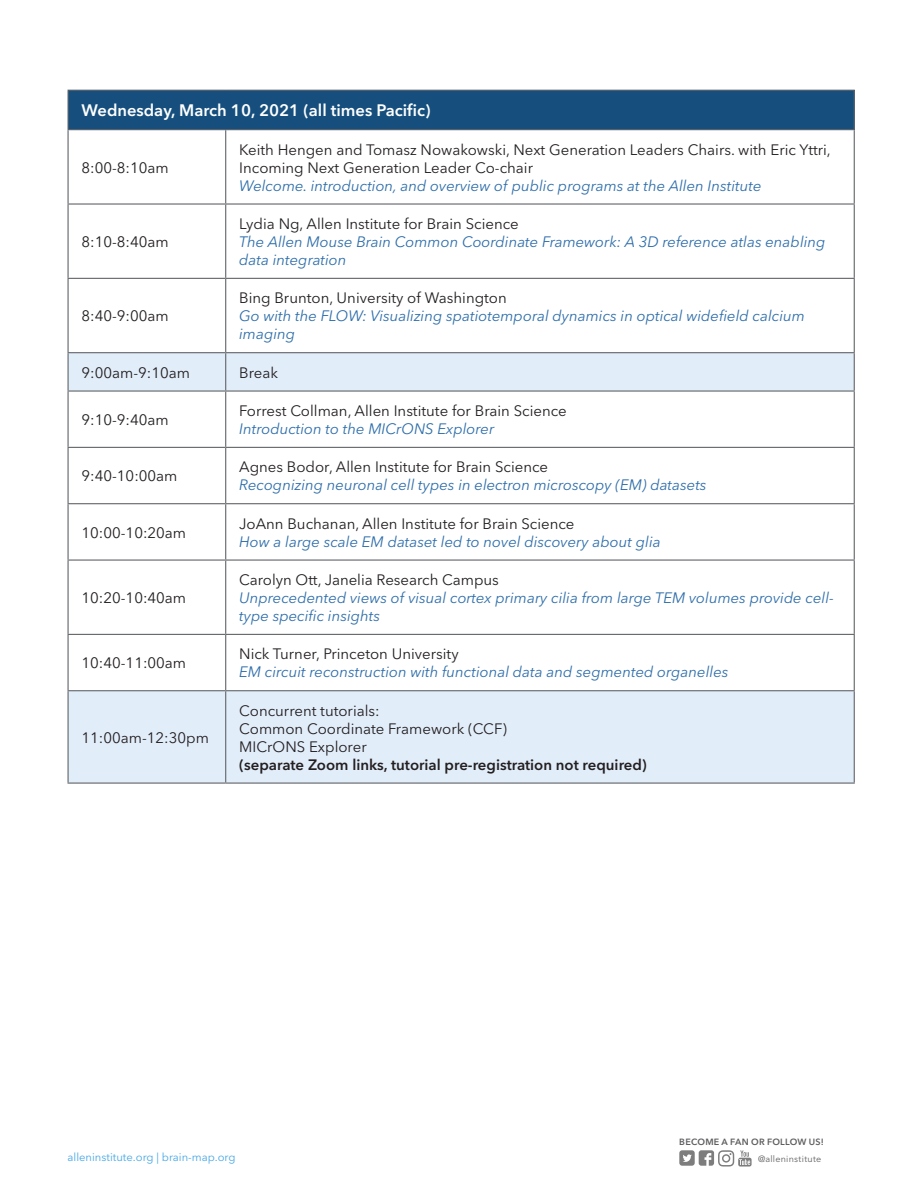
<style>
.page{position:relative;width:918px;height:1188px;background:#fff}
.page>*{position:absolute;margin:0;border:0;box-sizing:border-box;transform-origin:0 0}
.Time{font:600 16.5px "Avenir Next LT Pro";color:#fff}
.Titles{font:italic 15px/18px "Avenir Next LT Pro";color:#2e6eaa}
.Time-2{font:15px/18px "Avenir Next LT Pro";color:#231f20}
.t1{font:600 15px/18px "Avenir Next LT Pro";color:#231f20}
.t2{font:11.25px "Avenir Next LT Pro";color:#47a8e6}
.t3{font:600 9px "Avenir Next LT Pro";letter-spacing:.025em;color:#5f5f62}
.t4{font:9px "Avenir Next LT Pro";letter-spacing:.025em;color:#5f5f62}
.s1{font-style:normal;color:#231f20}
.s2{font-weight:400}
</style>
<div class="page">
<svg style="left:679px;top:1150px;width:73px;height:17px"></svg>
<div style="left:68px;top:90px;width:786px;height:40px;background:#164f7e"></div>
<svg style="left:69px;top:353px;width:785px;height:430px"></svg>
<hr style="left:68px;top:90px;width:158px;height:1px;background:#63656a">
<hr style="left:68px;top:91px;width:1px;height:38px;background:#63656a">
<hr style="left:226px;top:90px;width:629px;height:1px;background:#63656a">
<hr style="left:854px;top:91px;width:1px;height:38px;background:#63656a">
<hr style="left:68px;top:129px;width:158px;height:1px;background:#63656a">
<hr style="left:68px;top:130px;width:1px;height:73px;background:#63656a">
<hr style="left:226px;top:129px;width:629px;height:1px;background:#63656a">
<hr style="left:225px;top:130px;width:1px;height:73px;background:#63656a">
<hr style="left:854px;top:130px;width:1px;height:73px;background:#63656a">
<hr style="left:68px;top:203px;width:158px;height:2px;background:#63656a">
<hr style="left:68px;top:205px;width:1px;height:73px;background:#63656a">
<hr style="left:226px;top:203px;width:629px;height:2px;background:#63656a">
<hr style="left:225px;top:205px;width:1px;height:73px;background:#63656a">
<hr style="left:854px;top:205px;width:1px;height:73px;background:#63656a">
<hr style="left:68px;top:278px;width:158px;height:1px;background:#63656a">
<hr style="left:68px;top:279px;width:1px;height:73px;background:#63656a">
<hr style="left:226px;top:278px;width:629px;height:1px;background:#63656a">
<hr style="left:225px;top:279px;width:1px;height:73px;background:#63656a">
<hr style="left:854px;top:279px;width:1px;height:73px;background:#63656a">
<hr style="left:68px;top:352px;width:158px;height:1px;background:#63656a">
<hr style="left:68px;top:353px;width:1px;height:37px;background:#63656a">
<hr style="left:226px;top:352px;width:629px;height:1px;background:#63656a">
<hr style="left:225px;top:353px;width:1px;height:37px;background:#63656a">
<hr style="left:854px;top:353px;width:1px;height:37px;background:#63656a">
<hr style="left:68px;top:390px;width:158px;height:2px;background:#63656a">
<hr style="left:68px;top:392px;width:1px;height:55px;background:#63656a">
<hr style="left:226px;top:390px;width:629px;height:2px;background:#63656a">
<hr style="left:225px;top:392px;width:1px;height:55px;background:#63656a">
<hr style="left:854px;top:392px;width:1px;height:55px;background:#63656a">
<hr style="left:68px;top:447px;width:158px;height:1px;background:#63656a">
<hr style="left:68px;top:448px;width:1px;height:55px;background:#63656a">
<hr style="left:226px;top:447px;width:629px;height:1px;background:#63656a">
<hr style="left:225px;top:448px;width:1px;height:55px;background:#63656a">
<hr style="left:854px;top:448px;width:1px;height:55px;background:#63656a">
<hr style="left:68px;top:503px;width:158px;height:1px;background:#63656a">
<hr style="left:68px;top:504px;width:1px;height:55px;background:#63656a">
<hr style="left:226px;top:503px;width:629px;height:1px;background:#63656a">
<hr style="left:225px;top:504px;width:1px;height:55px;background:#63656a">
<hr style="left:854px;top:504px;width:1px;height:55px;background:#63656a">
<hr style="left:68px;top:559px;width:158px;height:2px;background:#63656a">
<hr style="left:68px;top:561px;width:1px;height:73px;background:#63656a">
<hr style="left:226px;top:559px;width:629px;height:2px;background:#63656a">
<hr style="left:225px;top:561px;width:1px;height:73px;background:#63656a">
<hr style="left:854px;top:561px;width:1px;height:73px;background:#63656a">
<hr style="left:68px;top:634px;width:158px;height:1px;background:#63656a">
<hr style="left:68px;top:635px;width:1px;height:55px;background:#63656a">
<hr style="left:226px;top:634px;width:629px;height:1px;background:#63656a">
<hr style="left:225px;top:635px;width:1px;height:55px;background:#63656a">
<hr style="left:854px;top:635px;width:1px;height:55px;background:#63656a">
<hr style="left:68px;top:690px;width:158px;height:1px;background:#63656a">
<hr style="left:68px;top:691px;width:1px;height:92px;background:#63656a">
<hr style="left:226px;top:690px;width:629px;height:1px;background:#63656a">
<hr style="left:225px;top:691px;width:1px;height:92px;background:#63656a">
<hr style="left:854px;top:691px;width:1px;height:92px;background:#63656a">
<hr style="left:68px;top:783px;width:158px;height:1px;background:#63656a">
<hr style="left:226px;top:783px;width:629px;height:1px;background:#63656a">
<p class="Time" style="left:82px;top:100px;width:350px">Wednesday, March 10, 2021 (all times Pacific)</p>
<p class="Time-2" style="left:82px;top:158px;width:89px">8:00-8:10am</p>
<p class="Time-2" style="left:82px;top:233px;width:89px">8:10-8:40am</p>
<p class="Time-2" style="left:82px;top:307px;width:89px">8:40-9:00am</p>
<p class="Time-2" style="left:239px;top:140px;width:593px">Keith Hengen and Tomasz Nowakowski, Next Generation Leaders Chairs. with Eric Yttri,<br>Incoming Next Generation Leader Co-chair</p>
<p class="Titles" style="left:239px;top:176px;width:524px">Welcome. introduction, and overview of public programs at the Allen Institute</p>
<p class="Titles" style="left:239px;top:215px;width:588px"><span class="s1">Lydia Ng, Allen Institute for Brain Science<br></span>The Allen Mouse Brain Common Coordinate Framework: A 3D reference atlas enabling data integration</p>
<p class="Time-2" style="left:239px;top:289px;width:269px">Bing Brunton, University of Washington</p>
<p class="Titles" style="left:239px;top:307px;width:567px">Go with the FLOW: Visualizing spatiotemporal dynamics in optical widefield calcium imaging</p>
<p class="Time-2" style="left:82px;top:363px;width:110px">9:00am-9:10am</p>
<p class="Time-2" style="left:239px;top:363px;width:40px">Break</p>
<p class="Time-2" style="left:82px;top:411px;width:89px">9:10-9:40am</p>
<p class="Time-2" style="left:239px;top:402px;width:329px">Forrest Collman, Allen Institute for Brain Science</p>
<p class="Titles" style="left:239px;top:420px;width:257px">Introduction to the MICrONS Explorer</p>
<p class="Time-2" style="left:82px;top:467px;width:97px">9:40-10:00am</p>
<p class="Time-2" style="left:82px;top:523px;width:106px">10:00-10:20am</p>
<p class="Time-2" style="left:82px;top:589px;width:106px">10:20-10:40am</p>
<p class="Time-2" style="left:82px;top:654px;width:106px">10:40-11:00am</p>
<p class="Time-2" style="left:82px;top:728px;width:129px">11:00am-12:30pm</p>
<p class="Time-2" style="left:239px;top:458px;width:310px">Agnes Bodor, Allen Institute for Brain Science</p>
<p class="Titles" style="left:239px;top:476px;width:469px">Recognizing neuronal cell types in electron microscopy (EM) datasets</p>
<p class="Time-2" style="left:239px;top:514px;width:337px">JoAnn Buchanan, Allen Institute for Brain Science</p>
<p class="Titles" style="left:239px;top:532px;width:423px">How a large scale EM dataset led to novel discovery about glia</p>
<p class="Time-2" style="left:239px;top:571px;width:261px">Carolyn Ott, Janelia Research Campus</p>
<p class="Titles" style="left:239px;top:589px;width:596px">Unprecedented views of visual cortex primary cilia from large TEM volumes provide cell&shy;type specific insights</p>
<p class="Time-2" style="left:239px;top:645px;width:221px">Nick Turner, Princeton University</p>
<p class="Titles" style="left:239px;top:663px;width:491px">EM circuit reconstruction with functional data and segmented organelles</p>
<p class="Time-2" style="left:239px;top:701px;width:142px">Concurrent tutorials:</p>
<p class="Time-2" style="left:239px;top:719px;width:269px">Common Coordinate Framework (CCF)</p>
<p class="t1" style="left:239px;top:737px;width:409px"><span class="s2">MICrONS Explorer<br></span>(separate Zoom links, tutorial pre-registration not required)</p>
<p class="t2" style="left:68px;top:1150px;width:170px">alleninstitute.org | brain-map.org</p>
<p class="t3" style="left:679px;top:1137px;width:146px">BECOME A FAN OR FOLLOW US!</p>
<p class="t4" style="left:758px;top:1153px;width:65px">@alleninstitute</p>
</div>
